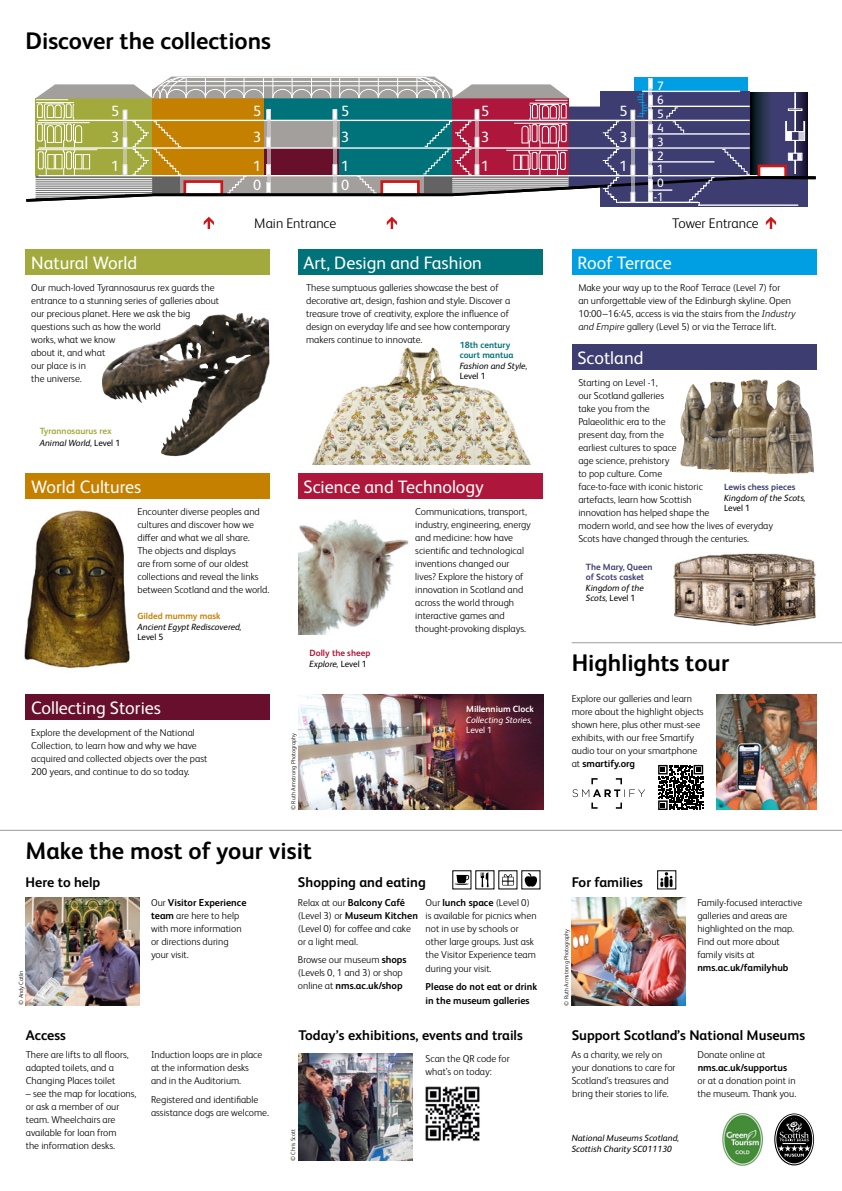
<style>
.page{position:relative;width:842px;height:1191px;background:#fff}
.page>*{position:absolute;margin:0;border:0;box-sizing:border-box;transform-origin:0 0}
.t1{font:700 24px "FS Albert Pro";color:#000}
.t2{font:18px "FS Albert Pro";color:#fff}
.t3{font:14.9px "FS Albert Pro";color:#fff}
.t4{font:700 14px "FS Albert Pro";color:#000}
.t5{font:300 14px "FS Albert Pro";color:#000}
.t6{font:12.1px/13.9px "FS Albert Pro";color:#fff;text-align:justify}
.t7{font:300 10px/13px "FS Albert Pro";color:#000}
.t8{font:700 10px/13px "FS Albert Pro";color:#000}
.t9{font:italic 9px/9.8px "FS Albert Pro";color:#000}
.t10{font:700 9px/9.8px "FS Albert Pro";color:#3e3d72}
.t11{font:700 9px/11.2px "FS Albert Pro";color:#a2aa3d}
.t12{font:700 9px/11.2px "FS Albert Pro";color:#ae173b}
.t13{font:700 9px/9.8px "FS Albert Pro";color:#007279}
.t14{font:9px "FS Albert Pro";color:#000}
.t15{font:italic 9px "FS Albert Pro";color:#fff}
.t16{font:700 9px "FS Albert Pro";color:#c68000}
.t17{font:700 9px "FS Albert Pro";color:#fff}
.t18{font:9px "FS Albert Pro";color:#fff}
.t19{font:300 6px "FS Albert Pro";color:#000}
.s1{font-weight:400;font-style:italic;color:#000}
.s2{font-weight:400;color:#000}
.s3{font-style:italic}
.s4{font-style:normal}
.s5{font-weight:700}
</style>
<div class="page">
<hr style="left:0;top:830px;width:842px;height:1px;background:#9d9d9c">
<hr style="left:572px;top:642px;width:270px;height:1px;background:#9d9d9c">
<img style="left:23px;top:76px;width:795px;height:1090px">
<h1 class="t1" style="left:26px;top:24px;width:247px">Discover the collections</h1>
<h3 class="t3" style="left:111px;top:100px;width:10px">5</h3>
<h3 class="t3" style="left:111px;top:126px;width:10px">3</h3>
<h3 class="t3" style="left:111px;top:155px;width:10px">1</h3>
<h3 class="t3" style="left:253px;top:100px;width:10px">5</h3>
<h3 class="t3" style="left:341px;top:100px;width:10px">5</h3>
<h3 class="t3" style="left:253px;top:126px;width:10px">3</h3>
<h3 class="t3" style="left:341px;top:126px;width:10px">3</h3>
<h3 class="t3" style="left:253px;top:155px;width:10px">1</h3>
<h3 class="t3" style="left:341px;top:155px;width:10px">1</h3>
<h3 class="t3" style="left:253px;top:175px;width:10px">0</h3>
<h3 class="t3" style="left:341px;top:175px;width:10px">0</h3>
<h3 class="t3" style="left:481px;top:100px;width:10px">5</h3>
<h3 class="t3" style="left:481px;top:126px;width:10px">3</h3>
<h3 class="t3" style="left:481px;top:155px;width:10px">1</h3>
<h3 class="t3" style="left:620px;top:100px;width:10px">5</h3>
<h3 class="t3" style="left:620px;top:126px;width:10px">3</h3>
<h3 class="t3" style="left:620px;top:155px;width:10px">1</h3>
<p class="t6" style="left:654px;top:78px;width:12px">7<br>6<br>5<br>4<br>3<br>2<br>1<br>0 -1</p>
<h2 class="t2" style="left:31px;top:250px;width:107px">Natural World</h2>
<h3 class="t5" style="left:254px;top:213px;width:84px">Main Entrance</h3>
<h3 class="t5" style="left:672px;top:213px;width:88px">Tower Entrance</h3>
<h2 class="t2" style="left:304px;top:250px;width:180px">Art, Design and Fashion</h2>
<h2 class="t2" style="left:577px;top:250px;width:96px">Roof Terrace</h2>
<p class="t7" style="left:31px;top:281px;width:190px">Our much-loved Tyrannosaurus rex guards the entrance to a stunning series of galleries about our precious planet. Here we ask the big questions such as how the world<br>works, what we know<br>about it, and what<br>our place is in<br>the universe.</p>
<p class="t11" style="left:40px;top:425px;width:82px">Tyrannosaurus rex<br><span class="s1">Animal World,</span> <span class="s2">Level 1</span></p>
<h2 class="t2" style="left:31px;top:474px;width:112px">World Cultures</h2>
<p class="t7" style="left:306px;top:281px;width:206px">These sumptuous galleries showcase the best of decorative art, design, fashion and style. Discover a treasure trove of creativity, explore the influence of design on everyday life and see how contemporary makers continue to innovate.</p>
<p class="t13" style="left:460px;top:339px;width:55px">18th century court mantua</p>
<p class="t9" style="left:460px;top:360px;width:69px">Fashion and Style,</p>
<p class="t14" style="left:460px;top:369px;width:27px">Level 1</p>
<h2 class="t2" style="left:304px;top:474px;width:182px">Science and Technology</h2>
<p class="t7" style="left:137px;top:504px;width:133px">Encounter diverse peoples and cultures and discover how we differ and what we all share.<br>The objects and displays<br>are from some of our oldest collections and reveal the links between Scotland and the world.</p>
<p class="t7" style="left:415px;top:504px;width:117px">Communications, transport, industry, engineering, energy and medicine: how have scientific and technological inventions changed our lives? Explore the history of innovation in Scotland and across the world through interactive games and thought-provoking displays.</p>
<p class="t12" style="left:310px;top:646px;width:62px">Dolly the sheep<br><span class="s1">Explore,</span> <span class="s2">Level 1</span></p>
<p class="t16" style="left:137px;top:609px;width:84px">Gilded mummy mask</p>
<p class="t9" style="left:137px;top:621px;width:106px">Ancient Egypt Rediscovered,</p>
<p class="t14" style="left:137px;top:630px;width:27px">Level 5</p>
<h2 class="t2" style="left:31px;top:695px;width:131px">Collecting Stories</h2>
<p class="t7" style="left:31px;top:725px;width:178px">Explore the development of the National Collection, to learn how and why we have acquired and collected objects over the past 200 years, and continue to do so today.</p>
<p class="t19" style="left:289px;top:810px;width:78px;rotate:-90deg">© Ruth Armstrong Photography</p>
<h1 class="t1" style="left:26px;top:834px;width:288px">Make the most of your visit</h1>
<p class="t17" style="left:466px;top:702px;width:69px">Millennium Clock</p>
<p class="t15" style="left:466px;top:714px;width:68px">Collecting Stories,</p>
<p class="t18" style="left:466px;top:723px;width:27px">Level 1</p>
<p class="t7" style="left:578px;top:281px;width:219px">Make your way up to the Roof Terrace (Level 7) for<br>an unforgettable view of the Edinburgh skyline. Open 10:00–16:45, access is via the stairs from the <span class="s3">Industry and Empire</span> gallery (Level 5) or via the Terrace lift.</p>
<h2 class="t2" style="left:577px;top:345px;width:68px">Scotland</h2>
<p class="t7" style="left:578px;top:375px;width:196px">Starting on Level -1,<br>our Scotland galleries<br>take you from the<br>Palaeolithic era to the<br>present day, from the<br>earliest cultures to space<br>age science, prehistory<br>to pop culture. Come<br>face-to-face with iconic historic<br>artefacts, learn how Scottish<br>innovation has helped shape the<br>modern world, and see how the lives of everyday<br>Scots have changed through the centuries.</p>
<p class="t10" style="left:586px;top:561px;width:68px">The Mary, Queen of Scots casket</p>
<p class="t9" style="left:586px;top:582px;width:59px">Kingdom of the<br>Scots, <span class="s4">Level 1</span></p>
<p class="t10" style="left:724px;top:481px;width:73px">Lewis chess pieces</p>
<p class="t9" style="left:724px;top:492px;width:83px">Kingdom of the Scots,</p>
<p class="t14" style="left:724px;top:501px;width:27px">Level 1</p>
<h1 class="t1" style="left:572px;top:646px;width:159px">Highlights tour</h1>
<p class="t7" style="left:572px;top:691px;width:133px">Explore our galleries and learn more about the highlight objects shown here, plus other must-see exhibits, with our free Smartify audio tour on your smartphone at <span class="s5">smartify.org</span></p>
<h3 class="t4" style="left:26px;top:872px;width:76px">Here to help</h3>
<h3 class="t4" style="left:572px;top:872px;width:73px">For families</h3>
<h3 class="t4" style="left:298px;top:872px;width:129px">Shopping and eating</h3>
<p class="t7" style="left:298px;top:895px;width:122px">Relax at our <span class="s5">Balcony Café </span>(Level 3) or <span class="s5">Museum Kitchen </span>(Level 0) for coffee and cake or a light meal.</p>
<p class="t7" style="left:298px;top:953px;width:110px">Browse our museum <span class="s5">shops </span>(Levels 0, 1 and 3) or shop online at <span class="s5">nms.ac.uk/shop</span></p>
<p class="t7" style="left:151px;top:895px;width:97px">Our <span class="s5">Visitor Experience team</span> are here to help with more information or directions during your visit.</p>
<p class="t7" style="left:697px;top:895px;width:106px">Family-focused interactive galleries and areas are highlighted on the map.<br>Find out more about family visits at</p>
<p class="t8" style="left:697px;top:960px;width:93px">nms.ac.uk/familyhub</p>
<p class="t7" style="left:426px;top:895px;width:112px">Our <span class="s5">lunch space</span> (Level 0) is available for picnics when not in use by schools or other large groups. Just ask the Visitor Experience team</p>
<p class="t7" style="left:426px;top:961px;width:67px">during your visit.</p>
<p class="t8" style="left:426px;top:980px;width:113px">Please do not eat or drink in the museum galleries</p>
<p class="t19" style="left:562px;top:1005px;width:78px;rotate:-90deg">© Ruth Armstrong Photography</p>
<p class="t19" style="left:17px;top:1004px;width:36px;rotate:-90deg">© Andy Catlin</p>
<h3 class="t4" style="left:26px;top:1025px;width:42px">Access</h3>
<p class="t7" style="left:26px;top:1047px;width:104px">There are lifts to all floors, adapted toilets, and a<br>Changing Places toilet</p>
<p class="t7" style="left:26px;top:1086px;width:112px">– see the map for locations, or ask a member of our team. Wheelchairs are available for loan from<br>the information desks.</p>
<p class="t7" style="left:151px;top:1047px;width:113px">Induction loops are in place at the information desks and in the Auditorium.</p>
<p class="t7" style="left:151px;top:1092px;width:120px">Registered and identifiable assistance dogs are welcome.</p>
<h3 class="t4" style="left:299px;top:1025px;width:226px">Today’s exhibitions, events and trails</h3>
<p class="t19" style="left:289px;top:1161px;width:34px;rotate:-90deg">© Chris Scott</p>
<p class="t7" style="left:426px;top:1051px;width:86px">Scan the QR code for what’s on today:</p>
<h3 class="t4" style="left:572px;top:1025px;width:235px">Support Scotland’s National Museums</h3>
<p class="t7" style="left:572px;top:1047px;width:105px">As a charity, we rely on your donations to care for<br>Scotland’s treasures and bring their stories to life.</p>
<p class="t7" style="left:697px;top:1047px;width:69px">Donate online at</p>
<p class="t8" style="left:698px;top:1061px;width:91px">nms.ac.uk/supportus</p>
<p class="t7" style="left:697px;top:1073px;width:100px">or at a donation point in the museum. Thank you.</p>
<p class="t9" style="left:572px;top:1131px;width:109px;line-height:10.8px">National Museums Scotland,<br>Scottish Charity SC011130</p>
</div>
